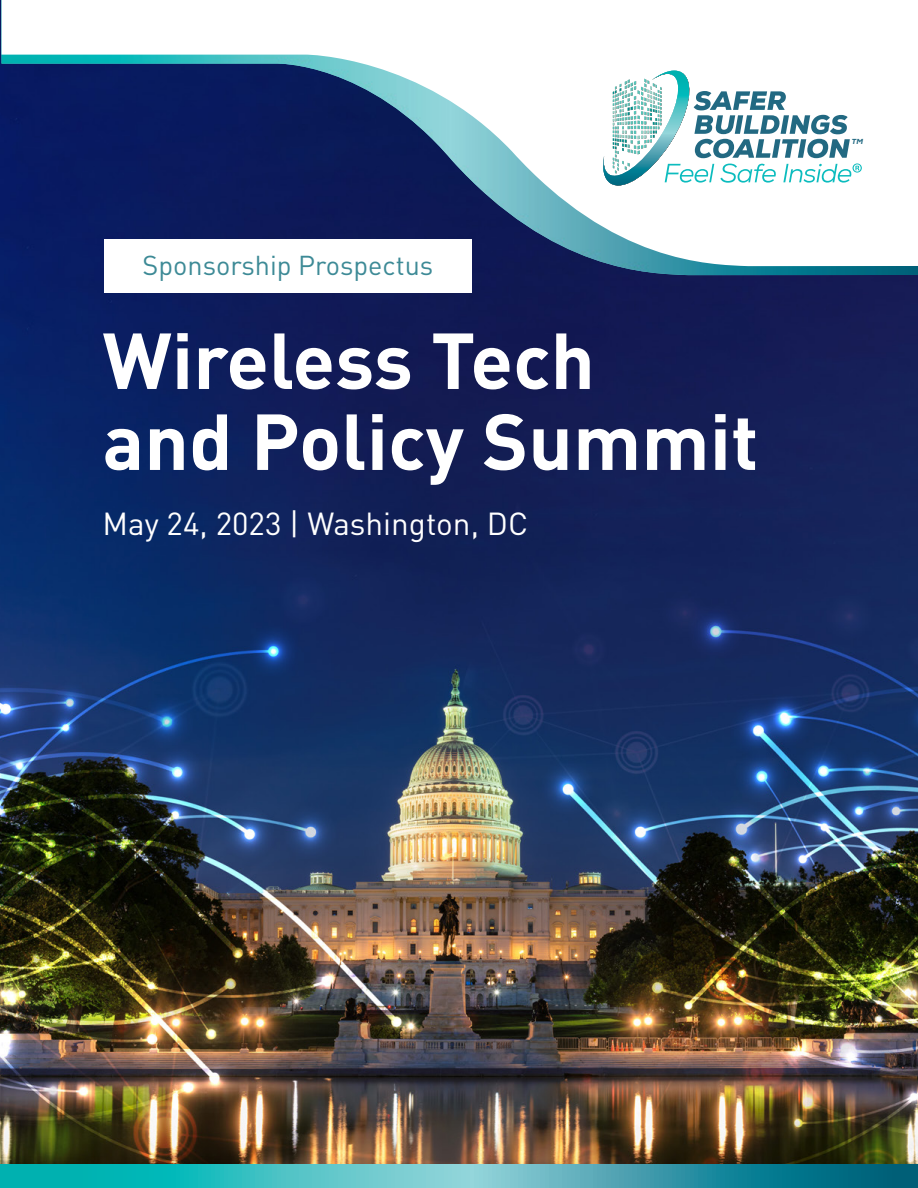
<style>
.page{position:relative;width:918px;height:1188px;background:#fff}
.page>*{position:absolute;margin:0;border:0;box-sizing:border-box;transform-origin:0 0}
.t1{font:700 78px/81px "DIN Pro";color:#fff}
.t2{font:31.5px "DIN Pro";color:#fff}
.t3{font:27px "DIN Pro";color:#3d8a96}
.t4{font:italic 800 7.35px "Nexa";color:#226982}
</style>
<div class="page">
<img style="left:0;top:0;width:918px;height:1165px">
<svg style="left:2px;top:0;width:916px;height:266px"></svg>
<svg style="left:602px;top:70px;width:260px;height:122px"></svg>
<div style="left:105px;top:239px;width:367px;height:54px;background:#fff"></div>
<img style="left:0;top:1165px;width:918px;height:23px">
<p class="t3" style="left:143px;top:244px;width:292px">Sponsorship Prospectus</p>
<p class="t1" style="left:103px;top:317px;width:657px">Wireless Tech<br>and Policy Summit</p>
<p class="t2" style="left:103px;top:499px;width:427px">May 24, 2023 | Washington, DC</p>
<p class="t4" style="left:852px;top:137px;width:13px">TM</p>
</div>
